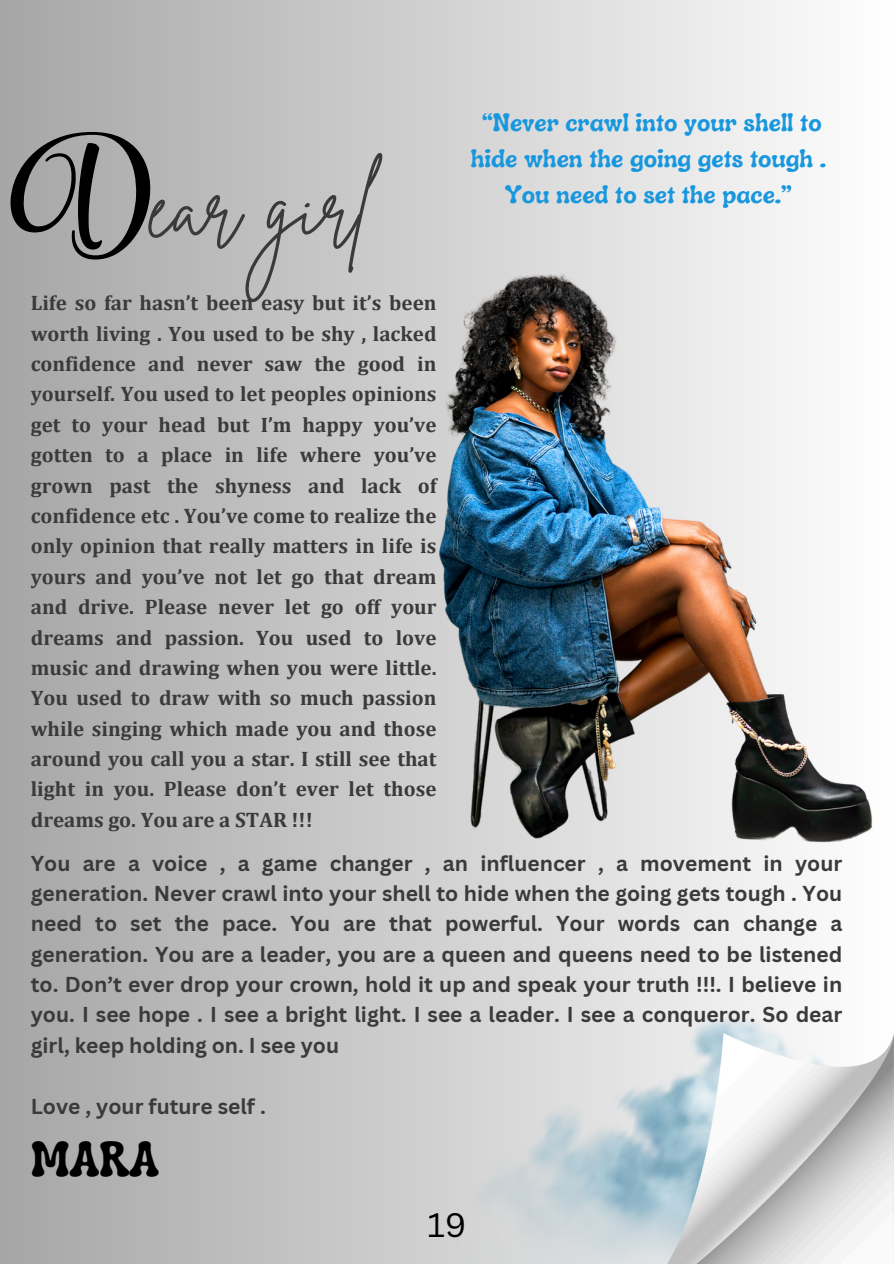
<style>
.page{position:relative;width:894px;height:1264px;background:#fff}
.page>*{position:absolute;margin:0;border:0;box-sizing:border-box;transform-origin:0 0}
.t1{font:143.85px "Style Swashes";color:#000}
.t2{font:84.75px "Brittany Signature";color:#3b3939}
.t3{font:700 49.8px "Luckybones";color:#000}
.t4{font:33px "Canva Sans";color:#000}
.t5{font:700 25.5px/36px "Luckybones";color:#1897df;text-align:center}
.t6{font:700 21px/30.3px "Cambria";color:#3b3939;text-align:justify}
.t7{font:700 21px/30.3px "Canva Sans";color:#3b3939;text-align:justify}
</style>
<div class="page">
<div style="left:0;top:0;width:893px;height:1263px;background:linear-gradient(to right,#a6a6a6,#fefefe)"></div>
<img style="left:369px;top:242px;width:524px;height:608px">
<img style="left:446px;top:1006px;width:447px;height:257px">
<img style="left:612px;top:1033px;width:281px;height:230px">
<p class="t1" style="left:6px;top:142px;width:149px">D</p>
<h1 class="t2" style="left:150px;top:153px;width:221px">ear girl</h1>
<p class="t6" style="left:31px;top:287px;width:407px">Life so far hasn’t been easy but it’s been worth living . You used to be shy , lacked confidence and never saw the good in yourself. You used to let peoples opinions get to your head but I’m happy you’ve gotten to a place in life where you’ve grown past the shyness and lack of confidence etc . You’ve come to realize the only opinion that really matters in life is yours and you’ve not let go that dream and drive. Please never let go off your dreams and passion. You used to love music and drawing when you were little.<br>You used to draw with so much passion while singing which made you and those around you call you a star. I still see that light in you. Please don’t ever let those dreams go. You are a STAR !!!</p>
<p class="t5" style="left:471px;top:104px;width:356px">“Never crawl into your shell to hide when the going gets tough .<br>You need to set the pace.”</p>
<p class="t7" style="left:31px;top:847px;width:812px">You are a voice , a game changer , an influencer , a movement in your generation. Never crawl into your shell to hide when the going gets tough . You need to set the pace. You are that powerful. Your words can change a generation. You are a leader, you are a queen and queens need to be listened to. Don’t ever drop your crown, hold it up and speak your truth !!!. I believe in you. I see hope . I see a bright light. I see a leader. I see a conqueror. So dear girl, keep holding on. I see you</p>
<p class="t7" style="left:31px;top:1090px;width:236px">Love , your future self .</p>
<p class="t3" style="left:31px;top:1126px;width:129px">MARA</p>
<p class="t4" style="left:427px;top:1201px;width:40px">19</p>
</div>
